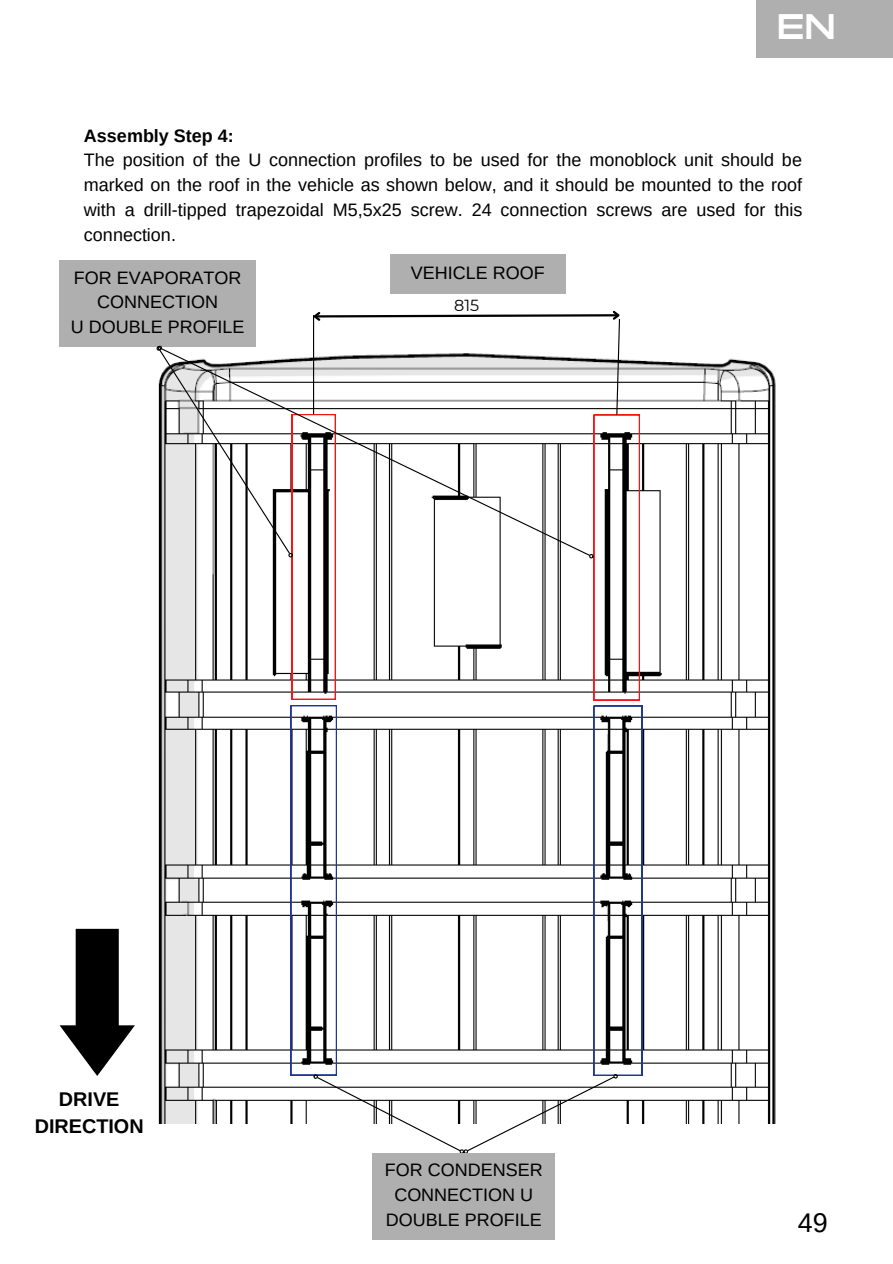
<style>
.page{position:relative;width:893px;height:1264px;background:#fff}
.page>*{position:absolute;margin:0;border:0;box-sizing:border-box;transform-origin:0 0}
.t1{font:36.15px "Sui Generis Rg";color:#fff}
.t2{font:27px "Arimo";color:#000}
.t3{font:700 19.8px/27.3px "Arimo";color:#000;text-align:center}
.t4{font:18px/24.8px "Arimo";color:#000;text-align:center}
.t5{font:700 18px "Arimo";color:#000}
.t6{font:16.05px "Montserrat";color:#000}
</style>
<div class="page">
<img style="left:642px;top:358px;width:134px;height:765px">
<svg style="left:60px;top:928px;width:75px;height:147px"></svg>
<div style="left:59px;top:260px;width:197px;height:87px;background:#afafaf"></div>
<svg style="left:156px;top:310px;width:486px;height:844px"></svg>
<div style="left:390px;top:254px;width:175px;height:40px;background:#afafaf"></div>
<div style="left:372px;top:1152px;width:182px;height:87px;background:#afafaf"></div>
<div style="left:756px;top:0;width:136px;height:58px;background:#afafaf"></div>
<h1 class="t1" style="left:776px;top:5px;width:60px">EN</h1>
<p class="t5" style="left:84px;top:125px;width:151px">Assembly Step 4:</p>
<p class="t4" style="left:84px;top:148px;width:719px;text-align:justify">The position of the U connection profiles to be used for the monoblock unit should be marked on the roof in the vehicle as shown below, and it should be mounted to the roof with a drill-tipped trapezoidal M5,5x25 screw. 24 connection screws are used for this connection.</p>
<p class="t4" style="left:411px;top:260px;width:135px">VEHICLE ROOF</p>
<p class="t4" style="left:71px;top:265px;width:175px">FOR EVAPORATOR<br>CONNECTION<br>U DOUBLE PROFILE</p>
<p class="t6" style="left:454px;top:296px;width:27px">815</p>
<p class="t3" style="left:35px;top:1085px;width:110px">DRIVE<br>DIRECTION</p>
<p class="t4" style="left:385px;top:1157px;width:159px">FOR CONDENSER<br>CONNECTION U<br>DOUBLE PROFILE</p>
<h2 class="t2" style="left:797px;top:1207px;width:31px">49</h2>
</div>
